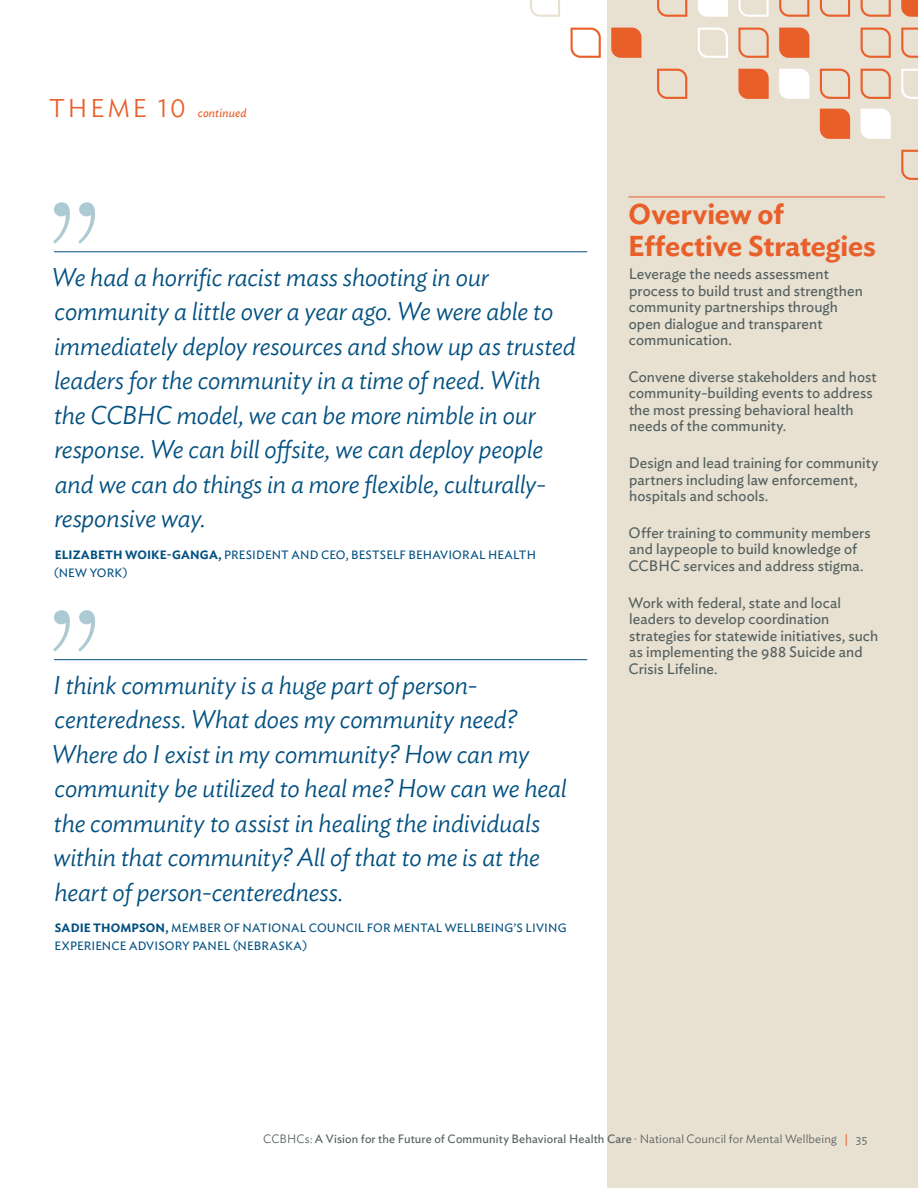
<style>
.page{position:relative;width:918px;height:1188px;background:#fff}
.page>*{position:absolute;margin:0;border:0;box-sizing:border-box;transform-origin:0 0}
.t1{font:100 168px "Proxima Sera";color:#accad3}
.t2{font:600 28.5px/31.5px "Ideal Sans";color:#e95f29}
.t3{font:italic 300 25.5px/34.5px "Ideal Sans";letter-spacing:-.01em;color:#025081}
.t4{font:15px/16.5px "Ideal Sans";letter-spacing:.005em;color:#54605f}
.t5{font:12px/18px "Ideal Sans";letter-spacing:.01em;color:#025081}
.t6{font:12px "Ideal Sans";letter-spacing:.01em;color:#54605f}
.t7{font:italic 12px "Ideal Sans";letter-spacing:.01em;color:#e95f29}
.s1{font-weight:300;font-style:normal;font-size:25.5px}
.s2{font-weight:600}
.s3{font-weight:300}
.s4{color:#e95f29}
</style>
<div class="page">
<div style="left:608px;top:0;width:310px;height:1188px;background:#e8e0d1"></div>
<svg style="left:657px;top:0;width:30px;height:17px"></svg>
<svg style="left:698px;top:0;width:30px;height:17px"></svg>
<svg style="left:738px;top:0;width:31px;height:17px"></svg>
<svg style="left:779px;top:0;width:30px;height:17px"></svg>
<svg style="left:820px;top:0;width:30px;height:17px"></svg>
<svg style="left:861px;top:0;width:30px;height:17px"></svg>
<svg style="left:901px;top:0;width:17px;height:17px"></svg>
<svg style="left:698px;top:28px;width:30px;height:30px"></svg>
<svg style="left:738px;top:28px;width:31px;height:30px"></svg>
<svg style="left:779px;top:28px;width:30px;height:30px"></svg>
<svg style="left:861px;top:28px;width:30px;height:30px"></svg>
<svg style="left:901px;top:28px;width:17px;height:30px"></svg>
<svg style="left:738px;top:69px;width:31px;height:30px"></svg>
<svg style="left:779px;top:69px;width:30px;height:30px"></svg>
<svg style="left:820px;top:69px;width:30px;height:30px"></svg>
<svg style="left:861px;top:69px;width:30px;height:30px"></svg>
<svg style="left:901px;top:69px;width:17px;height:30px"></svg>
<svg style="left:657px;top:69px;width:30px;height:30px"></svg>
<svg style="left:820px;top:109px;width:30px;height:30px"></svg>
<svg style="left:861px;top:109px;width:30px;height:30px"></svg>
<svg style="left:901px;top:150px;width:17px;height:30px"></svg>
<svg style="left:530px;top:0;width:30px;height:17px"></svg>
<svg style="left:571px;top:28px;width:30px;height:30px"></svg>
<svg style="left:611px;top:28px;width:30px;height:30px"></svg>
<hr style="left:628px;top:197px;width:257px;height:1px;background:#e95f29">
<hr style="left:54px;top:252px;width:533px;height:1px;background:#025081">
<hr style="left:54px;top:659px;width:533px;height:1px;background:#025081">
<p class="t7" style="left:49px;top:104px;width:199px"><span class="s1">THEME 10</span> continued</p>
<h1 class="t1" style="left:43px;top:125px;width:63px">”</h1>
<p class="t3" style="left:52px;top:257px;width:526px">We had a horrific racist mass shooting in our community a little over a year ago. We were able to immediately deploy resources and show up as trusted leaders for the community in a time of need. With the CCBHC model, we can be more nimble in our response. We can bill offsite, we can deploy people and we can do things in a more flexible, culturally&shy;responsive way.</p>
<p class="t5" style="left:54px;top:545px;width:484px"><span class="s2">ELIZABETH WOIKE-GANGA,</span> PRESIDENT AND CEO, BESTSELF BEHAVIORAL HEALTH (NEW YORK)</p>
<h1 class="t1" style="left:43px;top:533px;width:63px">”</h1>
<p class="t3" style="left:52px;top:665px;width:517px">I think community is a huge part of person&shy;centeredness. What does my community need?<br>Where do I exist in my community? How can my community be utilized to heal me? How can we heal the community to assist in healing the individuals within that community? All of that to me is at the heart of person-centeredness.</p>
<p class="t5" style="left:55px;top:918px;width:513px"><span class="s2">SADIE THOMPSON,</span> MEMBER OF NATIONAL COUNCIL FOR MENTAL WELLBEING’S LIVING<br>EXPERIENCE ADVISORY PANEL (NEBRASKA)</p>
<h2 class="t2" style="left:628px;top:196px;width:249px">Overview of<br>Effective Strategies</h2>
<p class="t4" style="left:629px;top:264px;width:236px">Leverage the needs assessment process to build trust and strengthen community partnerships through open dialogue and transparent communication.</p>
<p class="t4" style="left:628px;top:367px;width:250px">Convene diverse stakeholders and host community-building events to address the most pressing behavioral health needs of the community.</p>
<p class="t4" style="left:629px;top:453px;width:251px">Design and lead training for community partners including law enforcement, hospitals and schools.</p>
<p class="t4" style="left:628px;top:523px;width:244px">Offer training to community members and laypeople to build knowledge of<br>CCBHC services and address stigma.</p>
<p class="t4" style="left:628px;top:593px;width:251px">Work with federal, state and local leaders to develop coordination strategies for statewide initiatives, such as implementing the 988 Suicide and Crisis Lifeline.</p>
<p class="t6" style="left:263px;top:1130px;width:606px"><span class="s3">CCBHCs:</span> A Vision for the Future of Community Behavioral Health Care <span class="s4">·</span> <span class="s3">National Council for Mental Wellbeing</span> <span class="s4">|</span> <span class="s3">35</span></p>
</div>
